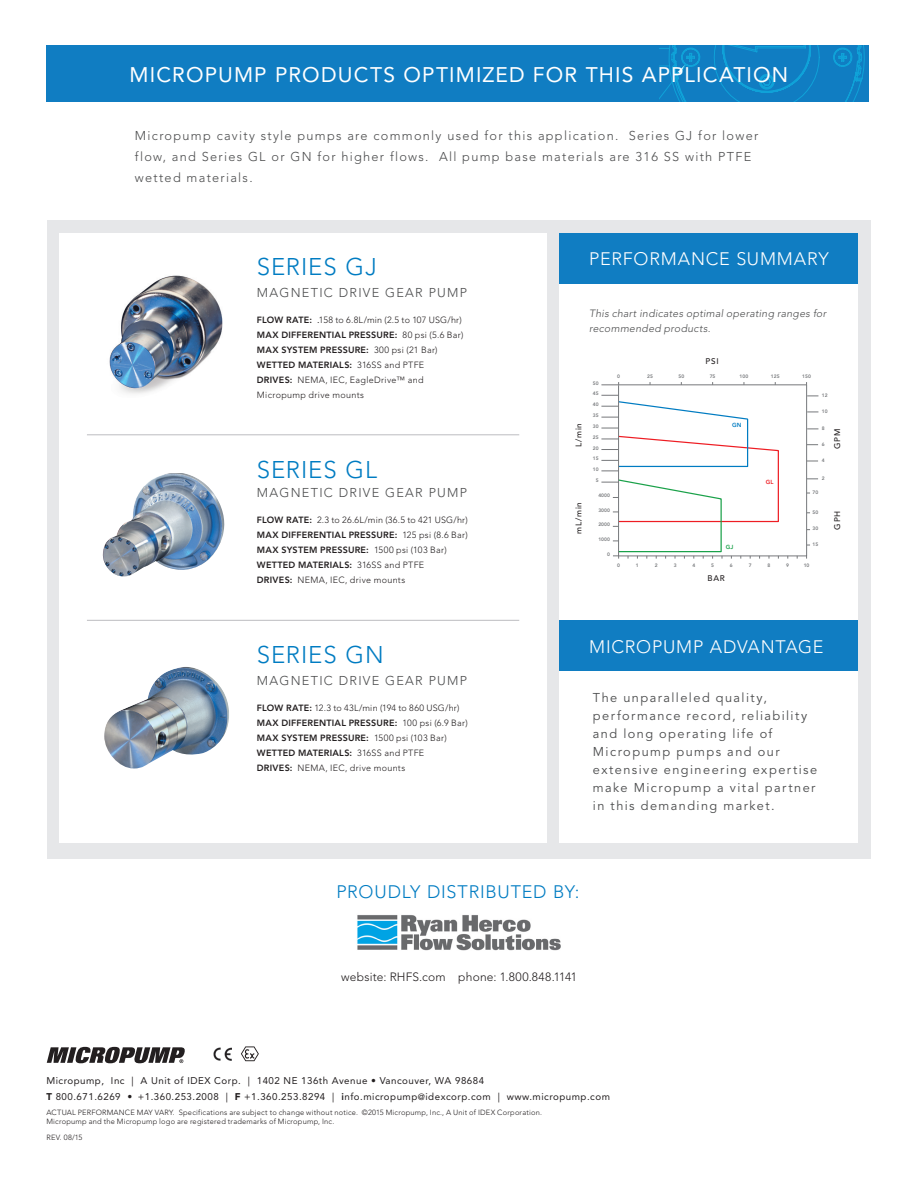
<style>
.page{position:relative;width:918px;height:1188px;background:#fff}
.page>*{position:absolute;margin:0;border:0;box-sizing:border-box;transform-origin:0 0}
.Specifications{font:300 24px "Avenir LT Std";letter-spacing:.035em;color:#007cc2}
.Sub-headline{font:21px "Avenir LT Std";letter-spacing:.055em;color:#fff}
.Specifications-2{font:300 18px "Avenir LT Std";letter-spacing:.045em;color:#fff}
.Specifications-3{font:300 18px "Avenir LT Std";letter-spacing:.04em;color:#007cc2}
.bullets{font:300 12.75px/21px "Avenir LT Std";letter-spacing:.1em;color:#4b4c4d}
.bullets-2{font:12.75px/18px "Avenir LT Std";letter-spacing:.11em;color:#4b4c4d}
.Body_Bold{font:300 12px "Avenir LT Std";letter-spacing:.015em;color:#231f20}
.Sub-headline-2{font:italic 300 10.5px/15px "Avenir LT Std";letter-spacing:.03em;color:#4b4c4d}
.t1{font:9.75px/15.8px "Avenir LT Std";letter-spacing:.05em;color:#231f20}
.Body_Bold-2{font:800 9px "Avenir LT Std";letter-spacing:.025em;color:#231f20}
.Body_Bold-3{font:300 9px/15px "Avenir LT Std";letter-spacing:.03em;color:#231f20}
.t2{font:500 8.1px "Avenir LT Std";letter-spacing:.1em;color:#231f20}
.t3{font:300 7.5px/9px "Avenir LT Std";letter-spacing:.025em;color:#231f20}
.t4{font:800 5.85px "Avenir LT Std";color:#007cc2}
.t5{font:800 5.85px "Avenir LT Std";color:#ee1d23}
.t6{font:800 5.85px "Avenir LT Std";color:#1aa149}
.t7{font:800 4.95px "Avenir LT Std";color:#76787b}
.s1{font-weight:800}
.s2{font-weight:400}
.s3{font-weight:300}
.s4{font-weight:900}
.s5{font-size:9px}
</style>
<div class="page">
<div style="left:48px;top:221px;width:821px;height:638px;background:#e6e7e9"></div>
<div style="left:59px;top:234px;width:793px;height:609px;background:#fff"></div>
<div style="left:547px;top:221px;width:324px;height:638px;background:#e6e7e9"></div>
<div style="left:560px;top:234px;width:298px;height:609px;background:#fff"></div>
<svg style="left:47px;top:1047px;width:138px;height:16px"></svg>
<img style="left:213px;top:1047px;width:18px;height:14px">
<svg style="left:241px;top:1046px;width:18px;height:15px"></svg>
<div style="left:46px;top:45px;width:823px;height:57px;background:#107dc2"></div>
<div style="left:560px;top:234px;width:298px;height:50px;background:#107dc2"></div>
<div style="left:559px;top:621px;width:299px;height:50px;background:#107dc2"></div>
<hr style="left:87px;top:434px;width:432px;height:1px;background:#bcbdc0">
<hr style="left:87px;top:620px;width:432px;height:1px;background:#bcbdc0">
<svg style="left:659px;top:45px;width:206px;height:57px"></svg>
<img style="left:102px;top:473px;width:123px;height:103px">
<hr style="left:601px;top:385px;width:206px;height:1px;background:#76787b">
<div style="left:618px;top:385px;width:189px;height:171px;border:1px solid #76787b"></div>
<svg style="left:601px;top:395px;width:179px;height:164px"></svg>
<img style="left:109px;top:275px;width:114px;height:119px">
<img style="left:104px;top:667px;width:125px;height:102px">
<img style="left:357px;top:915px;width:204px;height:36px">
<p class="Sub-headline" style="left:130px;top:63px;width:660px">MICROPUMP PRODUCTS OPTIMIZED FOR THIS APPLICATION</p>
<p class="bullets" style="left:135px;top:125px;width:625px">Micropump cavity style pumps are commonly used for this application. Series GJ for lower flow, and Series GL or GN for higher flows. All pump base materials are 316 SS with PTFE wetted materials.</p>
<p class="Specifications" style="left:257px;top:253px;width:122px">SERIES GJ</p>
<p class="bullets" style="left:257px;top:282px;width:212px">MAGNETIC DRIVE GEAR PUMP</p>
<p class="Body_Bold-3" style="left:257px;top:312px;width:206px"><span class="s1">FLOW RATE:</span> <span class="s2">.</span>158 to 6.8L/min (2.5 to 107 USG/hr)</p>
<p class="Body_Bold-2" style="left:257px;top:329px;width:208px">MAX DIFFERENTIAL PRESSURE: <span class="s3">80 psi (5.6 Bar)</span></p>
<p class="Body_Bold-2" style="left:257px;top:344px;width:182px">MAX SYSTEM PRESSURE: <span class="s3">300 psi (21 Bar)</span></p>
<p class="Body_Bold-2" style="left:257px;top:359px;width:169px">WETTED MATERIALS: <span class="s3">316SS and PTFE</span></p>
<p class="Body_Bold-3" style="left:257px;top:372px;width:168px"><span class="s1">DRIVES:</span> NEMA, IEC, EagleDrive™ and<br>Micropump drive mounts</p>
<p class="Specifications" style="left:257px;top:456px;width:122px">SERIES GL</p>
<p class="bullets" style="left:257px;top:483px;width:212px">MAGNETIC DRIVE GEAR PUMP</p>
<p class="Body_Bold-3" style="left:257px;top:513px;width:212px"><span class="s1">FLOW RATE:</span> 2.3 to 26.6L/min (36.5 to 421 USG/hr)</p>
<p class="Body_Bold-2" style="left:257px;top:530px;width:212px">MAX DIFFERENTIAL PRESSURE: <span class="s3">125 psi (8.6 Bar)</span></p>
<p class="Body_Bold-2" style="left:257px;top:545px;width:191px">MAX SYSTEM PRESSURE: <span class="s3">1500 psi (103 Bar)</span></p>
<p class="Body_Bold-2" style="left:257px;top:560px;width:169px">WETTED MATERIALS: <span class="s3">316SS and PTFE</span></p>
<p class="Body_Bold-3" style="left:257px;top:573px;width:150px"><span class="s1">DRIVES:</span> NEMA, IEC, drive mounts</p>
<p class="Specifications" style="left:257px;top:641px;width:128px">SERIES GN</p>
<p class="bullets" style="left:257px;top:670px;width:212px">MAGNETIC DRIVE GEAR PUMP</p>
<p class="Body_Bold-3" style="left:257px;top:700px;width:204px"><span class="s1">FLOW RATE:</span> 12.3 to 43L/min (194 to 860 USG/hr)</p>
<p class="Body_Bold-2" style="left:257px;top:717px;width:212px">MAX DIFFERENTIAL PRESSURE: <span class="s3">100 psi (6.9 Bar)</span></p>
<p class="Body_Bold-2" style="left:257px;top:732px;width:191px">MAX SYSTEM PRESSURE: <span class="s3">1500 psi (103 Bar)</span></p>
<p class="Body_Bold-2" style="left:257px;top:747px;width:169px">WETTED MATERIALS: <span class="s3">316SS and PTFE</span></p>
<p class="Body_Bold-3" style="left:257px;top:760px;width:150px"><span class="s1">DRIVES:</span> NEMA, IEC, drive mounts</p>
<p class="Specifications-2" style="left:589px;top:248px;width:241px">PERFORMANCE SUMMARY</p>
<p class="Sub-headline-2" style="left:589px;top:306px;width:239px">This chart indicates optimal operating ranges for recommended products.</p>
<p class="t2" style="left:706px;top:357px;width:15px">PSI</p>
<p class="t7" style="left:617px;top:374px;width:4px">0</p>
<p class="t7" style="left:647px;top:374px;width:7px">25</p>
<p class="t7" style="left:678px;top:374px;width:7px">50</p>
<p class="t7" style="left:710px;top:374px;width:7px">75</p>
<p class="t7" style="left:740px;top:374px;width:10px">100</p>
<p class="t7" style="left:771px;top:374px;width:10px">125</p>
<p class="t7" style="left:802px;top:374px;width:10px">150</p>
<p class="t2" style="left:574px;top:447px;width:26px;rotate:-90deg">L/min</p>
<p class="t7" style="left:593px;top:380px;width:7px">50</p>
<p class="t7" style="left:593px;top:391px;width:7px">45</p>
<p class="t7" style="left:822px;top:392px;width:7px">12</p>
<p class="t7" style="left:593px;top:402px;width:7px">40</p>
<p class="t7" style="left:593px;top:412px;width:7px">35</p>
<p class="t7" style="left:822px;top:408px;width:7px">10</p>
<p class="t7" style="left:593px;top:423px;width:7px">30</p>
<p class="t7" style="left:593px;top:434px;width:7px">25</p>
<p class="t7" style="left:593px;top:445px;width:7px">20</p>
<p class="t7" style="left:593px;top:456px;width:7px">15</p>
<p class="t7" style="left:593px;top:466px;width:7px">10</p>
<p class="t7" style="left:596px;top:477px;width:4px">5</p>
<p class="t4" style="left:732px;top:421px;width:11px">GN</p>
<p class="t5" style="left:766px;top:478px;width:9px">GL</p>
<p class="t7" style="left:822px;top:425px;width:4px">8</p>
<p class="t7" style="left:822px;top:441px;width:4px">6</p>
<p class="t7" style="left:822px;top:457px;width:4px">4</p>
<p class="t7" style="left:822px;top:475px;width:4px">2</p>
<p class="t2" style="left:833px;top:449px;width:22px;rotate:-90deg">GPM</p>
<p class="t7" style="left:812px;top:489px;width:7px">70</p>
<p class="t7" style="left:812px;top:509px;width:7px">50</p>
<p class="t7" style="left:812px;top:526px;width:7px">30</p>
<p class="t7" style="left:812px;top:541px;width:7px">15</p>
<p class="t7" style="left:598px;top:493px;width:13px">4000</p>
<p class="t7" style="left:598px;top:507px;width:13px">3000</p>
<p class="t7" style="left:598px;top:522px;width:13px">2000</p>
<p class="t7" style="left:598px;top:536px;width:13px">1000</p>
<p class="t7" style="left:607px;top:551px;width:4px">0</p>
<p class="t2" style="left:574px;top:534px;width:33px;rotate:-90deg">mL/min</p>
<p class="t2" style="left:833px;top:530px;width:20px;rotate:-90deg">GPH</p>
<p class="t6" style="left:726px;top:544px;width:9px">GJ</p>
<p class="t7" style="left:617px;top:562px;width:4px">0</p>
<p class="t7" style="left:636px;top:562px;width:4px">1</p>
<p class="t7" style="left:655px;top:562px;width:4px">2</p>
<p class="t7" style="left:674px;top:562px;width:4px">3</p>
<p class="t7" style="left:692px;top:562px;width:4px">4</p>
<p class="t7" style="left:711px;top:562px;width:4px">5</p>
<p class="t7" style="left:730px;top:562px;width:4px">6</p>
<p class="t7" style="left:749px;top:562px;width:4px">7</p>
<p class="t7" style="left:768px;top:562px;width:4px">8</p>
<p class="t7" style="left:786px;top:562px;width:4px">9</p>
<p class="t7" style="left:804px;top:562px;width:7px">10</p>
<p class="t2" style="left:707px;top:573px;width:19px">BAR</p>
<p class="Specifications-2" style="left:589px;top:636px;width:236px">MICROPUMP ADVANTAGE</p>
<p class="bullets-2" style="left:593px;top:689px;width:226px">The unparalleled quality, performance record, reliability and long operating life of<br>Micropump pumps and our extensive engineering expertise make Micropump a vital partner in this demanding market.</p>
<p class="Specifications-3" style="left:336px;top:882px;width:244px">PROUDLY DISTRIBUTED BY:</p>
<p class="Body_Bold" style="left:341px;top:970px;width:237px">website: RHFS.com phone: 1.800.848.1141</p>
<p class="t1" style="left:46px;top:1073px;width:565px">Micropump, Inc | A Unit of IDEX Corp. | 1402 NE 136th Avenue • Vancouver, WA 98684<br><span class="s4">T</span> 800.671.6269 • +1.360.253.2008 | <span class="s4">F</span> +1.360.253.8294 | <span class="s1">i</span>nfo.micropump<span class="s5">@</span>idexcorp.com | www.micropump.com</p>
<p class="t3" style="left:46px;top:1108px;width:497px">ACTUAL PERFORMANCE MAY VARY. Specifications are subject to change without notice. ©2015 Micropump, Inc., A Unit of IDEX Corporation.<br>Micropump and the Micropump logo are registered trademarks of Micropump, Inc.</p>
<p class="t3" style="left:46px;top:1132px;width:38px">REV. 08/15</p>
</div>
